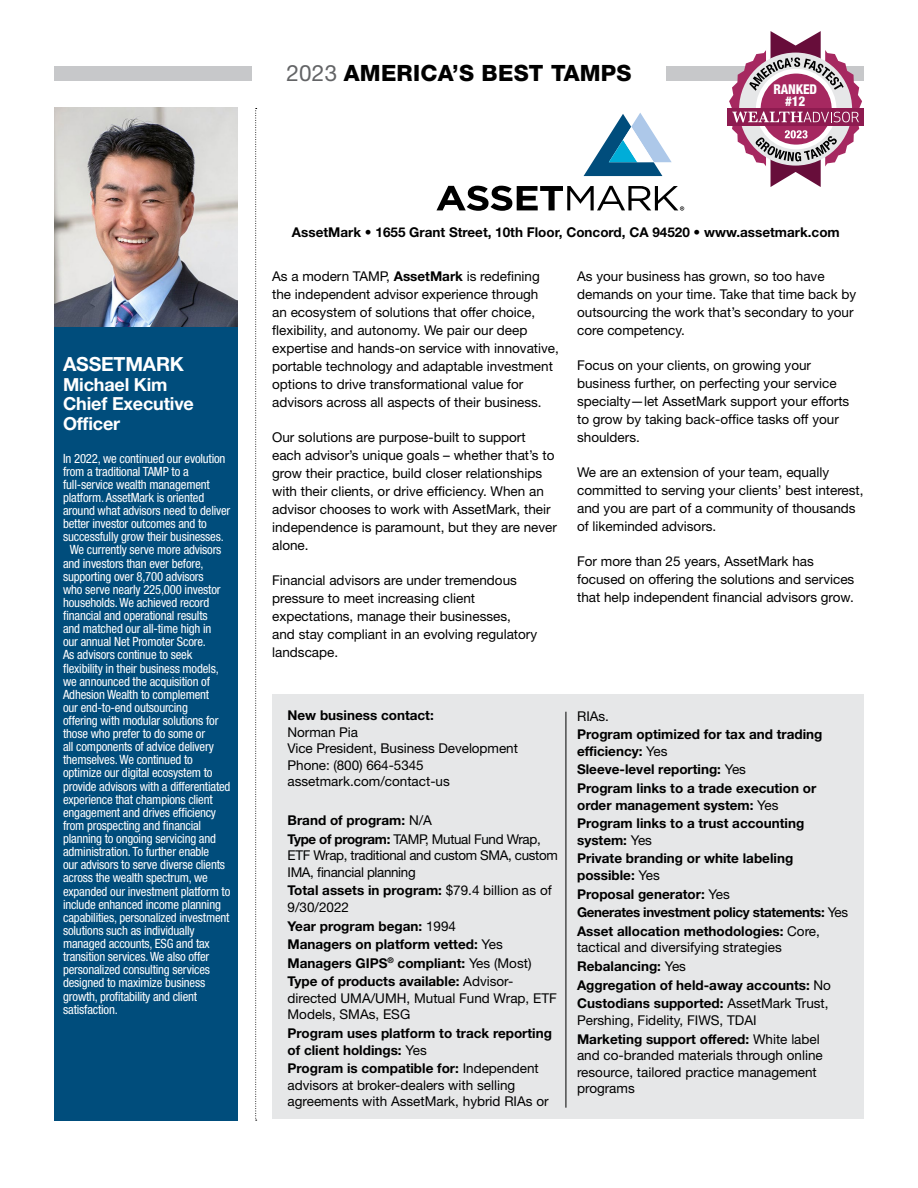
<style>
.page{position:relative;width:918px;height:1188px;background:#fff}
.page>*{position:absolute;margin:0;border:0;box-sizing:border-box;transform-origin:0 0}
.t1{font:800 22.5px "Helvetica Neue LT Pro";letter-spacing:.01em;color:#000}
.t2{font:700 19.5px "Helvetica Neue LT Pro";letter-spacing:-.01em;color:#fff}
.t3{font:700 18px/19.5px "Helvetica Neue LT Pro";letter-spacing:-.01em;color:#fff}
.t4{font:13.5px/18px "Helvetica Neue LT Pro";color:#000}
.t5{font:700 13.5px/18.6px "Helvetica Neue LT Pro";color:#000}
.t6{font:13.5px/16.5px "Helvetica Neue LT Pro";letter-spacing:-.025em;color:#000}
.t7{font:800 condensed 13.5px/12px "Helvetica Neue LT Pro";letter-spacing:-.01em;color:#fff;text-align:center}
.t8{font:condensed 12.75px "Helvetica Neue LT Pro";letter-spacing:-.015em;color:#fff}
.s1{font-weight:400;color:#636466}
.s2{font-weight:700}
.s3{font-weight:400}
</style>
<div class="page">
<div style="left:666px;top:66px;width:198px;height:15px;background:#c7c8ca"></div>
<div style="left:54px;top:66px;width:198px;height:15px;background:#c7c8ca"></div>
<div style="left:272px;top:694px;width:592px;height:425px;background:#e6e7e8"></div>
<div style="left:54px;top:123px;width:184px;height:997px;background:#004d7c"></div>
<svg style="left:255px;top:108px;width:2px;height:1013px"></svg>
<hr style="left:566px;top:712px;width:1px;height:396px;background:#000">
<svg style="left:584px;top:113px;width:88px;height:63px"></svg>
<svg style="left:436px;top:186px;width:248px;height:25px"></svg>
<img style="left:54px;top:108px;width:184px;height:219px">
<div style="left:727px;top:108px;width:137px;height:18px;background:#8e1b50"></div>
<svg style="left:729px;top:31px;width:133px;height:156px"></svg>
<h1 class="t1" style="left:286px;top:60px;width:347px"><span class="s1">2023</span> AMERICA’S BEST TAMPS</h1>
<p class="t7" style="left:773px;top:83px;width:45px">RANKED #12</p>
<h2 class="t2" style="left:63px;top:352px;width:122px">ASSETMARK</h2>
<h3 class="t3" style="left:63px;top:374px;width:132px">Michael Kim<br>Chief Executive<br>Officer</h3>
<p class="t8" style="left:63px;top:451px;width:164px">In 2022, we continued our evolution</p>
<p class="t8" style="left:63px;top:464px;width:127px">from a traditional TAMP to a</p>
<p class="t8" style="left:63px;top:477px;width:148px">full-service wealth management</p>
<p class="t8" style="left:63px;top:490px;width:143px">platform. AssetMark is oriented</p>
<p class="t8" style="left:63px;top:503px;width:169px">around what advisors need to deliver</p>
<p class="t8" style="left:63px;top:516px;width:145px">better investor outcomes and to</p>
<p class="t8" style="left:63px;top:529px;width:162px">successfully grow their businesses.</p>
<p class="t8" style="left:70px;top:542px;width:153px">We currently serve more advisors</p>
<p class="t8" style="left:63px;top:556px;width:142px">and investors than ever before,</p>
<p class="t8" style="left:63px;top:569px;width:142px">supporting over 8,700 advisors</p>
<p class="t8" style="left:63px;top:582px;width:159px">who serve nearly 225,000 investor</p>
<p class="t8" style="left:63px;top:595px;width:148px">households. We achieved record</p>
<p class="t8" style="left:63px;top:608px;width:146px">financial and operational results</p>
<p class="t8" style="left:63px;top:621px;width:150px">and matched our all-time high in</p>
<p class="t8" style="left:63px;top:634px;width:144px">our annual Net Promoter Score.</p>
<p class="t8" style="left:63px;top:647px;width:131px">As advisors continue to seek</p>
<p class="t8" style="left:63px;top:660px;width:157px">flexibility in their business models,</p>
<p class="t8" style="left:63px;top:674px;width:148px">we announced the acquisition of</p>
<p class="t8" style="left:63px;top:687px;width:148px">Adhesion Wealth to complement</p>
<p class="t8" style="left:63px;top:700px;width:126px">our end-to-end outsourcing</p>
<p class="t8" style="left:63px;top:713px;width:157px">offering with modular solutions for</p>
<p class="t8" style="left:63px;top:726px;width:144px">those who prefer to do some or</p>
<p class="t8" style="left:63px;top:739px;width:152px">all components of advice delivery</p>
<p class="t8" style="left:63px;top:752px;width:131px">themselves. We continued to</p>
<p class="t8" style="left:63px;top:765px;width:151px">optimize our digital ecosystem to</p>
<p class="t8" style="left:63px;top:779px;width:169px">provide advisors with a differentiated</p>
<p class="t8" style="left:63px;top:792px;width:151px">experience that champions client</p>
<p class="t8" style="left:63px;top:805px;width:154px">engagement and drives efficiency</p>
<p class="t8" style="left:63px;top:818px;width:140px">from prospecting and financial</p>
<p class="t8" style="left:63px;top:831px;width:154px">planning to ongoing servicing and</p>
<p class="t8" style="left:63px;top:844px;width:148px">administration. To further enable</p>
<p class="t8" style="left:63px;top:857px;width:163px">our advisors to serve diverse clients</p>
<p class="t8" style="left:63px;top:870px;width:146px">across the wealth spectrum, we</p>
<p class="t8" style="left:63px;top:884px;width:169px">expanded our investment platform to</p>
<p class="t8" style="left:63px;top:897px;width:159px">include enhanced income planning</p>
<p class="t8" style="left:63px;top:910px;width:168px">capabilities, personalized investment</p>
<p class="t8" style="left:63px;top:923px;width:133px">solutions such as individually</p>
<p class="t8" style="left:63px;top:936px;width:148px">managed accounts, ESG and tax</p>
<p class="t8" style="left:63px;top:949px;width:148px">transition services. We also offer</p>
<p class="t8" style="left:63px;top:962px;width:148px">personalized consulting services</p>
<p class="t8" style="left:63px;top:975px;width:144px">designed to maximize business</p>
<p class="t8" style="left:63px;top:988px;width:136px">growth, profitability and client</p>
<p class="t8" style="left:63px;top:1002px;width:56px">satisfaction.</p>
<p class="t5" style="left:292px;top:222px;width:549px">AssetMark • 1655 Grant Street, 10th Floor, Concord, CA 94520 • www.assetmark.com</p>
<p class="t4" style="left:272px;top:267px;width:288px">As a modern TAMP, <span class="s2">AssetMark</span> is redefining the independent advisor experience through<br>an ecosystem of solutions that offer choice, flexibility, and autonomy. We pair our deep expertise and hands-on service with innovative, portable technology and adaptable investment options to drive transformational value for advisors across all aspects of their business.</p>
<p class="t4" style="left:272px;top:428px;width:286px">Our solutions are purpose-built to support each advisor’s unique goals – whether that’s to grow their practice, build closer relationships with their clients, or drive efficiency. When an advisor chooses to work with AssetMark, their independence is paramount, but they are never alone.</p>
<p class="t4" style="left:272px;top:571px;width:267px">Financial advisors are under tremendous pressure to meet increasing client expectations, manage their businesses,<br>and stay compliant in an evolving regulatory landscape.</p>
<p class="t4" style="left:577px;top:267px;width:281px">As your business has grown, so too have demands on your time. Take that time back by outsourcing the work that’s secondary to your core competency.</p>
<p class="t4" style="left:577px;top:356px;width:274px">Focus on your clients, on growing your business further, on perfecting your service specialty—let AssetMark support your efforts to grow by taking back-office tasks off your shoulders.</p>
<p class="t4" style="left:577px;top:463px;width:288px">We are an extension of your team, equally committed to serving your clients’ best interest, and you are part of a community of thousands of likeminded advisors.</p>
<p class="t4" style="left:577px;top:552px;width:279px">For more than 25 years, AssetMark has focused on offering the solutions and services that help independent financial advisors grow.</p>
<p class="t5" style="left:288px;top:706px;width:148px">New business contact:</p>
<p class="t4" style="left:288px;top:724px;width:232px;line-height:16.5px">Norman Pia<br>Vice President, Business Development<br>Phone: (800) 664-5345 assetmark.com/contact-us</p>
<p class="t5" style="left:288px;top:810px;width:255px">Brand of program: <span class="s3">N/A<br></span>Type of program: <span class="s3">TAMP, Mutual Fund Wrap,</span></p>
<p class="t6" style="left:288px;top:847px;width:272px">ETF Wrap, traditional and custom SMA, custom<br>IMA, financial planning</p>
<p class="t4" style="left:288px;top:882px;width:266px;line-height:16.5px"><span class="s2">Total assets in program:</span> $79.4 billion as of<br>9/30/2022</p>
<p class="t5" style="left:288px;top:916px;width:246px">Year program began: <span class="s3">1994<br></span>Managers on platform vetted: <span class="s3">Yes </span>Managers GIPS<sup>®</sup> compliant: <span class="s3">Yes (Most)<br></span>Type of products available: <span class="s3">Advisor-</span></p>
<p class="t4" style="left:288px;top:990px;width:271px;line-height:16.5px">directed UMA/UMH, Mutual Fund Wrap, ETF<br>Models, SMAs, ESG</p>
<p class="t5" style="left:288px;top:1025px;width:266px;line-height:16.5px">Program uses platform to track reporting of client holdings: <span class="s3">Yes</span></p>
<p class="t4" style="left:288px;top:1060px;width:263px;line-height:16.5px"><span class="s2">Program is compatible for:</span> Independent advisors at broker-dealers with selling agreements with AssetMark, hybrid RIAs or</p>
<p class="t4" style="left:577px;top:706px;width:33px">RIAs.</p>
<p class="t5" style="left:577px;top:726px;width:247px;line-height:16.5px">Program optimized for tax and trading efficiency: <span class="s3">Yes</span></p>
<p class="t5" style="left:577px;top:760px;width:241px">Sleeve-level reporting: <span class="s3">Yes<br></span>Program links to a trade execution or</p>
<p class="t5" style="left:577px;top:795px;width:229px">order management system: <span class="s3">Yes<br></span>Program links to a trust accounting</p>
<p class="t5" style="left:577px;top:830px;width:218px">system: <span class="s3">Yes<br></span>Private branding or white labeling</p>
<p class="t5" style="left:577px;top:865px;width:273px">possible: <span class="s3">Yes<br></span>Proposal generator: <span class="s3">Yes<br></span>Generates investment policy statements: <span class="s3">Yes<br></span>Asset allocation methodologies: <span class="s3">Core,</span></p>
<p class="t5" style="left:577px;top:938px;width:255px"><span class="s3">tactical and diversifying strategies </span>Rebalancing: <span class="s3">Yes<br></span>Aggregation of held-away accounts: <span class="s3">No </span>Custodians supported: <span class="s3">AssetMark Trust,</span></p>
<p class="t4" style="left:577px;top:1010px;width:244px;line-height:18.6px">Pershing, Fidelity, FIWS, TDAI<br><span class="s2">Marketing support offered:</span> White label</p>
<p class="t4" style="left:577px;top:1047px;width:247px;line-height:16.5px">and co-branded materials through online resource, tailored practice management programs</p>
</div>
